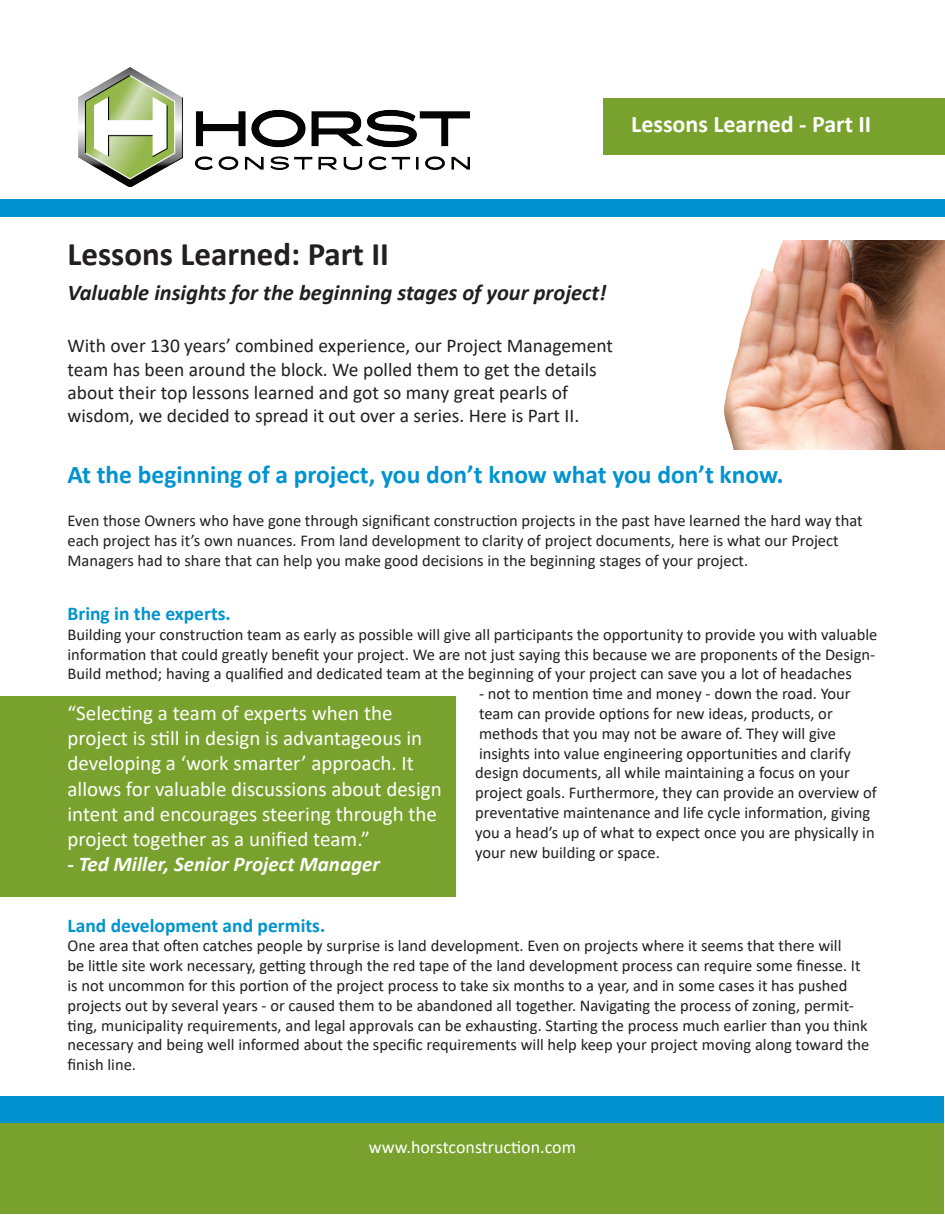
<style>
.page{position:relative;width:945px;height:1215px;background:#fff}
.page>*{position:absolute;margin:0;border:0;box-sizing:border-box;transform-origin:0 0}
.t1{font:700 33px "Calibri";color:#231f20}
.t2{font:700 25.5px "Calibri";color:#0093d0}
.t3{font:700 24px "Calibri";color:#fff}
.t4{font:italic 700 22.5px "Calibri";color:#231f20}
.t5{font:21px/25.2px "Calibri";color:#fff}
.t6{font:italic 700 21px "Calibri";color:#fff}
.t7{font:19.5px/23.4px "Calibri";color:#231f20}
.t8{font:700 19.5px "Calibri";color:#0093d0}
.t9{font:18px "Calibri";color:#fff}
.t10{font:16.5px/19.8px "Calibri";color:#231f20}
</style>
<div class="page">
<div style="left:603px;top:98px;width:342px;height:57px;background:#78a22d"></div>
<img style="left:78px;top:68px;width:392px;height:118px">
<div style="left:1px;top:1117px;width:943px;height:97px;background:#78a22d"></div>
<div style="left:1px;top:1097px;width:943px;height:26px;background:#0093d0"></div>
<div style="left:0;top:199px;width:945px;height:18px;background:#0093d0"></div>
<div style="left:0;top:696px;width:455px;height:201px;background:#78a22d"></div>
<img style="left:724px;top:241px;width:221px;height:208px">
<h3 class="t3" style="left:631px;top:107px;width:242px">Lessons Learned - Part II</h3>
<h1 class="t1" style="left:68px;top:231px;width:323px">Lessons Learned: Part II</h1>
<h3 class="t4" style="left:68px;top:277px;width:541px">Valuable insights for the beginning stages of your project!</h3>
<p class="t7" style="left:68px;top:333px;width:547px">With over 130 years’ combined experience, our Project Management team has been around the block. We polled them to get the details about their top lessons learned and got so many great pearls of wisdom, we decided to spread it out over a series. Here is Part II.</p>
<h2 class="t2" style="left:68px;top:456px;width:718px">At the beginning of a project, you don’t know what you don’t know.</h2>
<p class="t10" style="left:68px;top:511px;width:797px">Even those Owners who have gone through significant construction projects in the past have learned the hard way that each project has it’s own nuances. From land development to clarity of project documents, here is what our Project<br>Managers had to share that can help you make good decisions in the beginning stages of your project.</p>
<p class="t8" style="left:68px;top:600px;width:165px">Bring in the experts.</p>
<p class="t10" style="left:68px;top:624px;width:811px">Building your construction team as early as possible will give all participants the opportunity to provide you with valuable information that could greatly benefit your project. We are not just saying this because we are proponents of the Design-<br>Build method; having a qualified and dedicated team at the beginning of your project can save you a lot of headaches</p>
<p class="t10" style="left:475px;top:683px;width:403px">- not to mention time and money - down the road. Your team can provide options for new ideas, products, or methods that you may not be aware of. They will give insights into value engineering opportunities and clarify design documents, all while maintaining a focus on your project goals. Furthermore, they can provide an overview of preventative maintenance and life cycle information, giving you a head’s up of what to expect once you are physically in your new building or space.</p>
<p class="t5" style="left:68px;top:700px;width:376px">“Selecting a team of experts when the project is still in design is advantageous in developing a ‘work smarter’ approach. It allows for valuable discussions about design intent and encourages steering through the project together as a unified team.”</p>
<p class="t6" style="left:68px;top:849px;width:314px">- Ted Miller, Senior Project Manager</p>
<p class="t8" style="left:68px;top:911px;width:259px">Land development and permits.</p>
<p class="t10" style="left:68px;top:936px;width:803px">One area that often catches people by surprise is land development. Even on projects where it seems that there will<br>be little site work necessary, getting through the red tape of the land development process can require some finesse. It is not uncommon for this portion of the project process to take six months to a year, and in some cases it has pushed projects out by several years - or caused them to be abandoned all together. Navigating the process of zoning, permit&shy;ting, municipality requirements, and legal approvals can be exhausting. Starting the process much earlier than you think necessary and being well informed about the specific requirements will help keep your project moving along toward the finish line.</p>
<p class="t9" style="left:369px;top:1134px;width:209px">www.horstconstruction.com</p>
</div>
